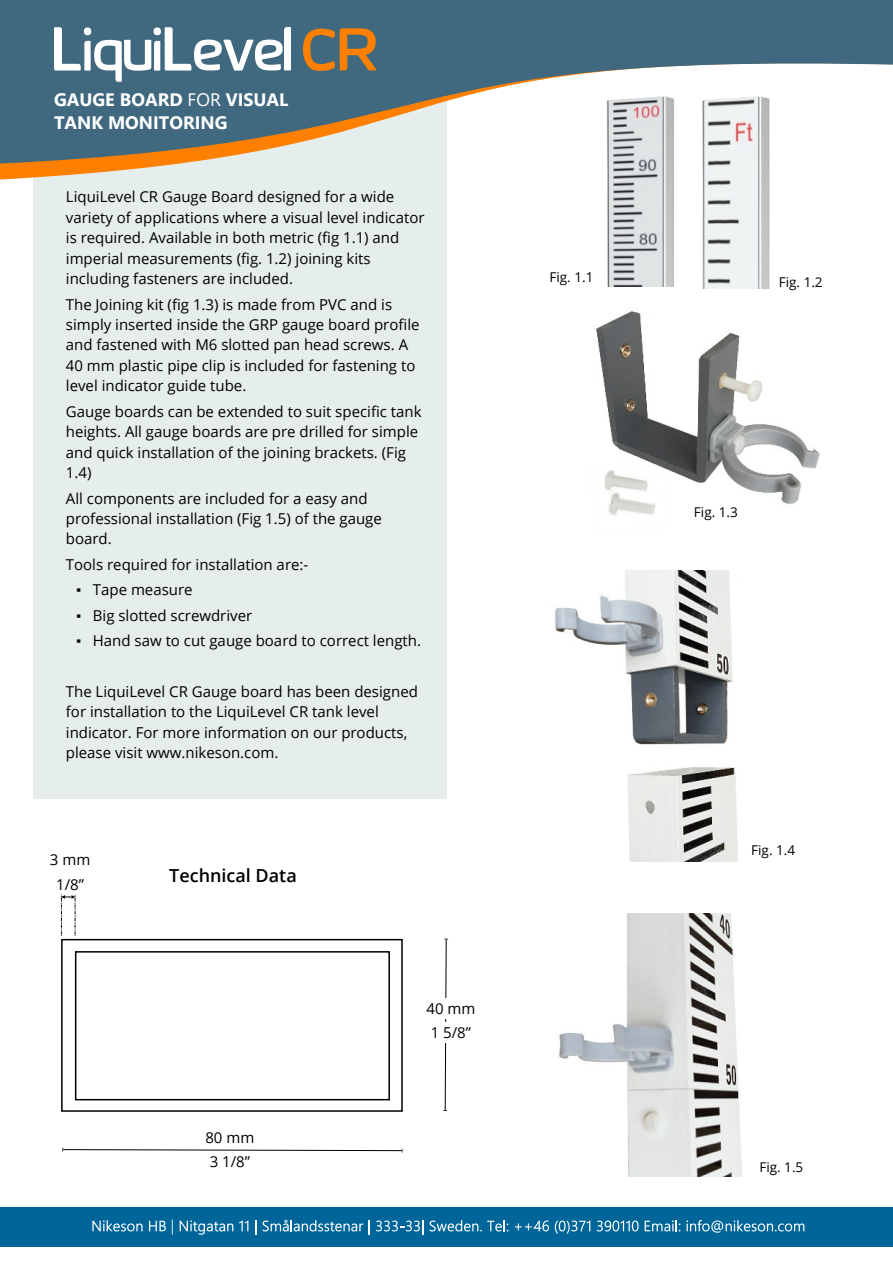
<style>
.page{position:relative;width:893px;height:1263px;background:#fff}
.page>*{position:absolute;margin:0;border:0;box-sizing:border-box;transform-origin:0 0}
.t1{font:700 18px/24px "Segoe UI";color:#fff}
.t2{font:600 18px "Open Sans";color:#000}
.t3{font:15px/20.4px "Open Sans";color:#000}
.t4{font:300 15px "Segoe UI";color:#fff}
.t5{font:13.5px "Open Sans";color:#000}
.s1{font-weight:400}
.s2{font-family:"Times New Roman"}
</style>
<div class="page">
<img style="left:596px;top:288px;width:224px;height:228px">
<div style="left:33px;top:39px;width:413px;height:760px;background:#e6eded"></div>
<svg style="left:0;top:164px;width:447px;height:16px"></svg>
<svg style="left:0;top:0;width:893px;height:164px;fill:#40697f"></svg>
<svg style="left:54px;top:27px;width:237px;height:55px;background:#7d98a7"></svg>
<div style="left:1px;top:1208px;width:892px;height:39px;background:#069"></div>
<svg style="left:180px;top:1220px;width:53px;height:15px"></svg>
<svg style="left:239px;top:1220px;width:9px;height:11px"></svg>
<svg style="left:255px;top:1220px;width:1px;height:15px"></svg>
<svg style="left:263px;top:1220px;width:100px;height:11px"></svg>
<svg style="left:369px;top:1220px;width:1px;height:15px"></svg>
<svg style="left:376px;top:1220px;width:47px;height:15px"></svg>
<svg style="left:430px;top:1220px;width:78px;height:11px"></svg>
<svg style="left:515px;top:1220px;width:34px;height:11px"></svg>
<svg style="left:555px;top:1220px;width:35px;height:13px"></svg>
<svg style="left:597px;top:1220px;width:42px;height:11px"></svg>
<svg style="left:645px;top:1220px;width:35px;height:11px"></svg>
<svg style="left:686px;top:1220px;width:118px;height:12px"></svg>
<svg style="left:92px;top:1220px;width:51px;height:11px"></svg>
<svg style="left:149px;top:1221px;width:17px;height:10px"></svg>
<svg style="left:303px;top:28px;width:73px;height:43px;background:#967345"></svg>
<img style="left:555px;top:570px;width:183px;height:292px">
<img style="left:559px;top:913px;width:183px;height:263px">
<img style="left:702px;top:71px;width:89px;height:217px">
<img style="left:575px;top:71px;width:129px;height:216px">
<div style="left:61px;top:939px;width:342px;height:173px;background:#fff;border:2px solid #000"></div>
<div style="left:75px;top:951px;width:315px;height:149px;background:#fff;border:2px solid #000"></div>
<svg style="left:62px;top:1148px;width:341px;height:4px"></svg>
<svg style="left:443px;top:939px;width:5px;height:172px"></svg>
<div style="left:426px;top:998px;width:49px;height:20px;background:#fff"></div>
<div style="left:431px;top:1022px;width:40px;height:21px;background:#fff"></div>
<svg style="left:61px;top:895px;width:15px;height:41px"></svg>
<p class="t1" style="left:54px;top:89px;width:236px">GAUGE BOARD <span class="s1">FOR</span> VISUAL<br>TANK MONITORING</p>
<p class="t3" style="left:66px;top:188px;width:360px">LiquiLevel CR Gauge Board designed for a wide variety of applications where a visual level indicator is required. Available in both metric (fig 1.1) and imperial measurements (fig. 1.2) joining kits including fasteners are included.</p>
<p class="t3" style="left:66px;top:295px;width:355px">The Joining kit (fig 1.3) is made from PVC and is simply inserted inside the GRP gauge board profile and fastened with M6 slotted pan head screws. A 40 mm plastic pipe clip is included for fastening to level indicator guide tube.</p>
<p class="t3" style="left:66px;top:403px;width:357px">Gauge boards can be extended to suit specific tank heights. All gauge boards are pre drilled for simple and quick installation of the joining brackets. (Fig 1.4)</p>
<p class="t3" style="left:66px;top:489px;width:318px">All components are included for a easy and professional installation (Fig 1.5) of the gauge board.</p>
<p class="t3" style="left:66px;top:556px;width:244px">Tools required for installation are:-</p>
<p class="t3" style="left:76px;top:581px;width:118px"><span class="s2">▪</span> Tape measure</p>
<p class="t3" style="left:76px;top:606px;width:178px"><span class="s2">▪</span> Big slotted screwdriver</p>
<p class="t3" style="left:76px;top:632px;width:347px"><span class="s2">▪</span> Hand saw to cut gauge board to correct length.</p>
<p class="t3" style="left:66px;top:683px;width:354px">The LiquiLevel CR Gauge board has been designed for installation to the LiquiLevel CR tank level indicator. For more information on our products, please visit www.nikeson.com.</p>
<p class="t3" style="left:50px;top:849px;width:42px;line-height:24.2px;text-align:center">3 mm<br>1/8”</p>
<p class="t2" style="left:169px;top:868px;width:129px">Technical Data</p>
<p class="t4" style="left:171px;top:1220px;width:5px">|</p>
<p class="t3" style="left:205px;top:1127px;width:50px;line-height:24.2px">80 mm<br>3 1/8”</p>
<p class="t3" style="left:426px;top:998px;width:50px;line-height:24.2px">40 mm<br>1 5/8”</p>
<p class="t5" style="left:549px;top:271px;width:45px">Fig. 1.1</p>
<p class="t5" style="left:779px;top:277px;width:45px">Fig. 1.2</p>
<p class="t5" style="left:694px;top:507px;width:45px">Fig. 1.3</p>
<p class="t5" style="left:751px;top:844px;width:45px">Fig. 1.4</p>
<p class="t5" style="left:759px;top:1161px;width:45px">Fig. 1.5</p>
</div>
